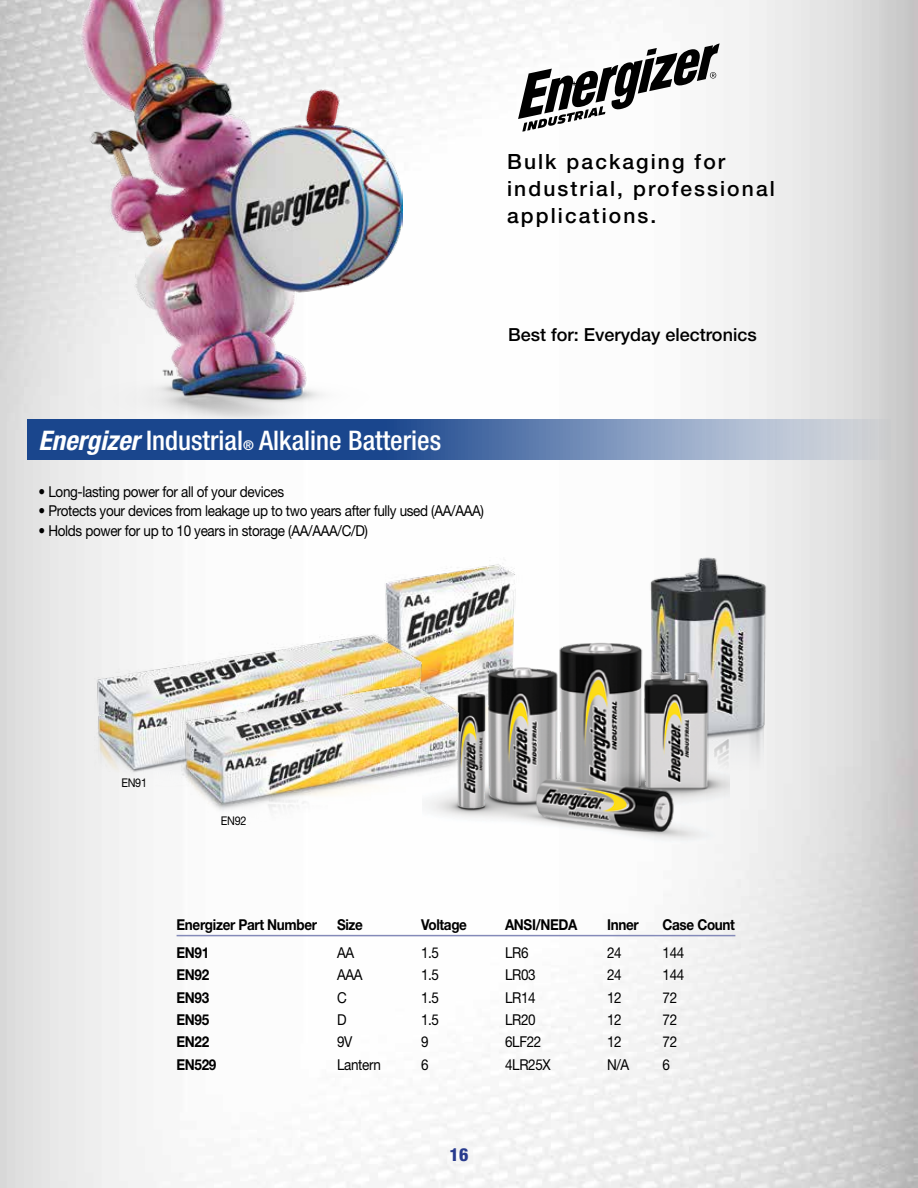
<style>
.page{position:relative;width:918px;height:1188px;background:#fff}
.page>*{position:absolute;margin:0;border:0;box-sizing:border-box;transform-origin:0 0}
.t1{font:500 condensed 27px "Helvetica Neue LT Std";color:#fff}
.t2{font:500 21px/27px "Helvetica Neue LT Std";letter-spacing:.1em;color:#000}
.t3{font:500 18px "Helvetica Neue LT Std";color:#000}
.t4{font:800 condensed 18px "Helvetica Neue LT Std";color:#283b8e}
.t5{font:15px "Helvetica Neue LT Std";letter-spacing:-.025em;color:#000;scale:.9 1}
.t6{font:700 15px "Helvetica Neue LT Std";letter-spacing:-.025em;color:#000;scale:.9 1}
.t7{font:12px "Helvetica Neue LT Std";letter-spacing:-.025em;color:#000;scale:.9 1}
.s1{font-weight:700;font-style:italic}
.s2{font-size:13.5px}
</style>
<div class="page">
<img style="left:0;top:0;width:918px;height:1188px">
<img style="left:625px;top:540px;width:178px;height:426px">
<img style="left:77px;top:0;width:326px;height:420px">
<svg style="left:518px;top:43px;width:202px;height:89px"></svg>
<img style="left:299px;top:558px;width:291px;height:50px">
<img style="left:423px;top:577px;width:306px;height:307px">
<img style="left:77px;top:608px;width:360px;height:360px">
<img style="left:138px;top:657px;width:360px;height:360px">
<svg style="left:27px;top:420px;width:864px;height:40px"></svg>
<hr style="left:177px;top:935px;width:558px;height:1px;background:#848ab9">
<h2 class="t2" style="left:507px;top:148px;width:269px">Bulk packaging for industrial, professional applications.</h2>
<p class="t3" style="left:508px;top:324px;width:250px">Best for: Everyday electronics</p>
<h1 class="t1" style="left:39px;top:424px;width:404px"><span class="s1">Energizer</span> Industrial<span class="s2">®</span> Alkaline Batteries</h1>
<p class="t5" style="left:39px;top:483px;width:274px">• Long-lasting power for all of your devices</p>
<p class="t5" style="left:39px;top:502px;width:497px">• Protects your devices from leakage up to two years after fully used (AA/AAA)</p>
<p class="t5" style="left:39px;top:521px;width:368px">• Holds power for up to 10 years in storage (AA/AAA/C/D)</p>
<p class="t7" style="left:121px;top:775px;width:30px">EN91</p>
<p class="t7" style="left:221px;top:814px;width:30px">EN92</p>
<p class="t6" style="left:177px;top:916px;width:158px">Energizer Part Number</p>
<p class="t6" style="left:337px;top:916px;width:30px">Size</p>
<p class="t6" style="left:421px;top:916px;width:53px">Voltage</p>
<p class="t6" style="left:505px;top:916px;width:82px">ANSI/NEDA</p>
<p class="t6" style="left:607px;top:916px;width:37px">Inner</p>
<p class="t6" style="left:663px;top:916px;width:82px">Case Count</p>
<p class="t6" style="left:177px;top:943px;width:38px">EN91</p>
<p class="t5" style="left:337px;top:944px;width:21px">AA</p>
<p class="t5" style="left:421px;top:944px;width:22px">1.5</p>
<p class="t5" style="left:505px;top:944px;width:28px">LR6</p>
<p class="t5" style="left:607px;top:944px;width:18px">24</p>
<p class="t5" style="left:663px;top:944px;width:26px">144</p>
<p class="t6" style="left:177px;top:966px;width:38px">EN92</p>
<p class="t5" style="left:337px;top:966px;width:30px">AAA</p>
<p class="t5" style="left:421px;top:966px;width:22px">1.5</p>
<p class="t5" style="left:505px;top:966px;width:36px">LR03</p>
<p class="t5" style="left:607px;top:966px;width:18px">24</p>
<p class="t5" style="left:663px;top:966px;width:26px">144</p>
<p class="t6" style="left:177px;top:988px;width:38px">EN93</p>
<p class="t5" style="left:337px;top:988px;width:12px">C</p>
<p class="t5" style="left:421px;top:988px;width:22px">1.5</p>
<p class="t5" style="left:505px;top:988px;width:36px">LR14</p>
<p class="t5" style="left:607px;top:988px;width:18px">12</p>
<p class="t5" style="left:663px;top:988px;width:18px">72</p>
<p class="t6" style="left:177px;top:1010px;width:38px">EN95</p>
<p class="t5" style="left:337px;top:1011px;width:12px">D</p>
<p class="t5" style="left:421px;top:1011px;width:22px">1.5</p>
<p class="t5" style="left:505px;top:1011px;width:36px">LR20</p>
<p class="t5" style="left:607px;top:1011px;width:18px">12</p>
<p class="t5" style="left:663px;top:1011px;width:18px">72</p>
<p class="t6" style="left:177px;top:1033px;width:38px">EN22</p>
<p class="t5" style="left:337px;top:1033px;width:19px">9V</p>
<p class="t5" style="left:421px;top:1033px;width:10px">9</p>
<p class="t5" style="left:505px;top:1033px;width:42px">6LF22</p>
<p class="t5" style="left:607px;top:1033px;width:18px">12</p>
<p class="t5" style="left:663px;top:1033px;width:18px">72</p>
<p class="t6" style="left:177px;top:1055px;width:46px">EN529</p>
<p class="t5" style="left:337px;top:1055px;width:50px">Lantern</p>
<p class="t5" style="left:421px;top:1055px;width:10px">6</p>
<p class="t5" style="left:505px;top:1055px;width:52px">4LR25X</p>
<p class="t5" style="left:607px;top:1055px;width:26px">N/A</p>
<p class="t5" style="left:663px;top:1055px;width:10px">6</p>
<p class="t4" style="left:450px;top:1143px;width:20px">16</p>
</div>
